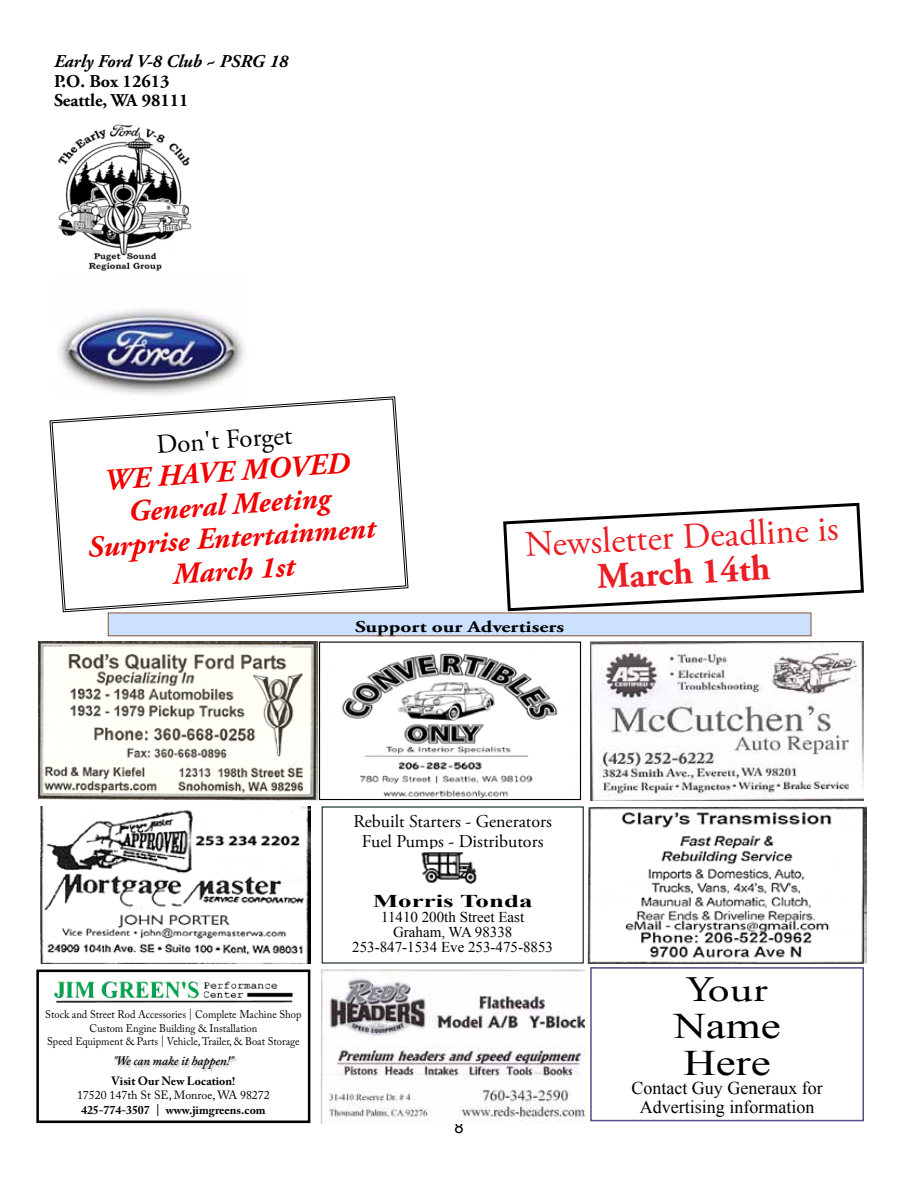
<style>
.page{position:relative;width:918px;height:1188px;background:#fff}
.page>*{position:absolute;margin:0;border:0;box-sizing:border-box;transform-origin:0 0}
.t1{font:36px "Adobe Garamond Pro";color:#ed1d24}
.t2{font:700 36px "Adobe Garamond Pro";color:#ed1d24}
.t3{font:36px/36.9px "Times New Roman";color:#000;scale:1.25 1}
.t4{font:36px "Adobe Garamond Pro";color:#000;scale:1.25 1}
.t5{font:italic 700 30px/33px "Adobe Garamond Pro";color:#f10000;text-align:center}
.t6{font:27px "Adobe Garamond Pro";color:#000}
.t7{font:18px/19.6px "Adobe Garamond Pro";color:#000;text-align:center}
.t8{font:18px/18.9px "Times New Roman";color:#000;text-align:center}
.t9{font:700 18px/19.6px "Adobe Garamond Pro";color:#000}
.t10{font:italic 700 18px "Adobe Garamond Pro";color:#000}
.t11{font:700 18px "Times New Roman";color:#000;scale:1.5 1}
.t12{font:700 16.5px "Adobe Garamond Pro";color:#000;scale:1.3 1}
.t13{font:16.5px "Arial";color:#000}
.t14{font:15px/15px "Times New Roman";color:#000;text-align:center}
.t15{font:italic 600 12.75px "Adobe Caslon Pro";color:#000}
.t16{font:700 12px "Adobe Caslon Pro";color:#000}
.t17{font:12px "Adobe Caslon Pro";color:#000}
.t18{font:11.1px/13.4px "Adobe Caslon Pro";color:#000;text-align:center;scale:.94 1}
</style>
<div class="page">
<div style="left:108px;top:613px;width:703px;height:23px;background:#cce0ff"></div>
<svg style="left:49px;top:396px;width:360px;height:241px"></svg>
<svg style="left:51px;top:398px;width:356px;height:213px"></svg>
<svg style="left:502px;top:502px;width:362px;height:111px"></svg>
<img style="left:341px;top:653px;width:217px;height:145px">
<div style="left:319px;top:642px;width:262px;height:158px;border:1px solid #000"></div>
<img style="left:587px;top:806px;width:280px;height:158px">
<img style="left:59px;top:309px;width:185px;height:86px">
<img style="left:58px;top:124px;width:134px;height:148px">
<img style="left:53px;top:981px;width:240px;height:22px">
<div style="left:36px;top:970px;width:274px;height:153px;border:3px solid #000"></div>
<div style="left:116px;top:1058px;width:151px;height:29px;background:#000;opacity:.25"></div>
<img style="left:40px;top:806px;width:270px;height:158px">
<div style="left:322px;top:806px;width:262px;height:158px;border:1px solid #082224"></div>
<img style="left:421px;top:852px;width:56px;height:32px">
<img style="left:38px;top:642px;width:279px;height:158px">
<img style="left:321px;top:970px;width:264px;height:153px">
<img style="left:590px;top:642px;width:273px;height:158px">
<div style="left:590px;top:967px;width:274px;height:154px;border:2px solid #524e86"></div>
<h3 class="t10" style="left:54px;top:51px;width:236px">Early Ford V-8 Club ~ PSRG 18</h3>
<h3 class="t9" style="left:54px;top:72px;width:136px">P.O. Box 12613<br>Seattle, WA 98111</h3>
<h3 class="t6" style="left:155px;top:428px;width:138px;rotate:-4deg">Don't Forget</h3>
<h2 class="t5" style="left:82px;top:466px;width:290px;rotate:-4deg">WE HAVE MOVED<br>General Meeting<br>Surprise Entertainment<br>March 1st</h2>
<h1 class="t1" style="left:524px;top:523px;width:315px;rotate:-3deg">Newsletter Deadline is</h1>
<h1 class="t2" style="left:596px;top:556px;width:175px;rotate:-3deg">March 14th</h1>
<h3 class="t12" style="left:355px;top:617px;width:162px">Support our Advertisers</h3>
<h3 class="t7" style="left:353px;top:812px;width:200px">Rebuilt Starters - Generators<br>Fuel Pumps - Distributors</h3>
<p class="t18" style="left:45px;top:1008px;width:274px">Stock and Street Rod Accessories | Complete Machine Shop<br>Custom Engine Building &amp; Installation<br>Speed Equipment &amp; Parts | Vehicle, Trailer, &amp; Boat Storage</p>
<p class="t16" style="left:111px;top:1074px;width:125px">Visit Our New Location!</p>
<p class="t17" style="left:77px;top:1088px;width:194px">17520 147th St SE, Monroe, WA 98272</p>
<p class="t16" style="left:81px;top:1103px;width:186px">425-774-3507 | www.jimgreens.com</p>
<p class="t15" style="left:114px;top:1053px;width:121px">"We can make it happen!"</p>
<h3 class="t11" style="left:373px;top:889px;width:108px">Morris Tonda</h3>
<h3 class="t14" style="left:352px;top:909px;width:202px">11410 200th Street East<br>Graham, WA 98338<br>253-847-1534 Eve 253-475-8853</h3>
<h3 class="t13" style="left:454px;top:1117px;width:11px">8</h3>
<h1 class="t4" style="left:686px;top:968px;width:67px">Your</h1>
<h1 class="t3" style="left:673px;top:1007px;width:87px">Name<br>Here</h1>
<h3 class="t8" style="left:631px;top:1078px;width:193px">Contact Guy Generaux for<br>Advertising information</h3>
</div>
